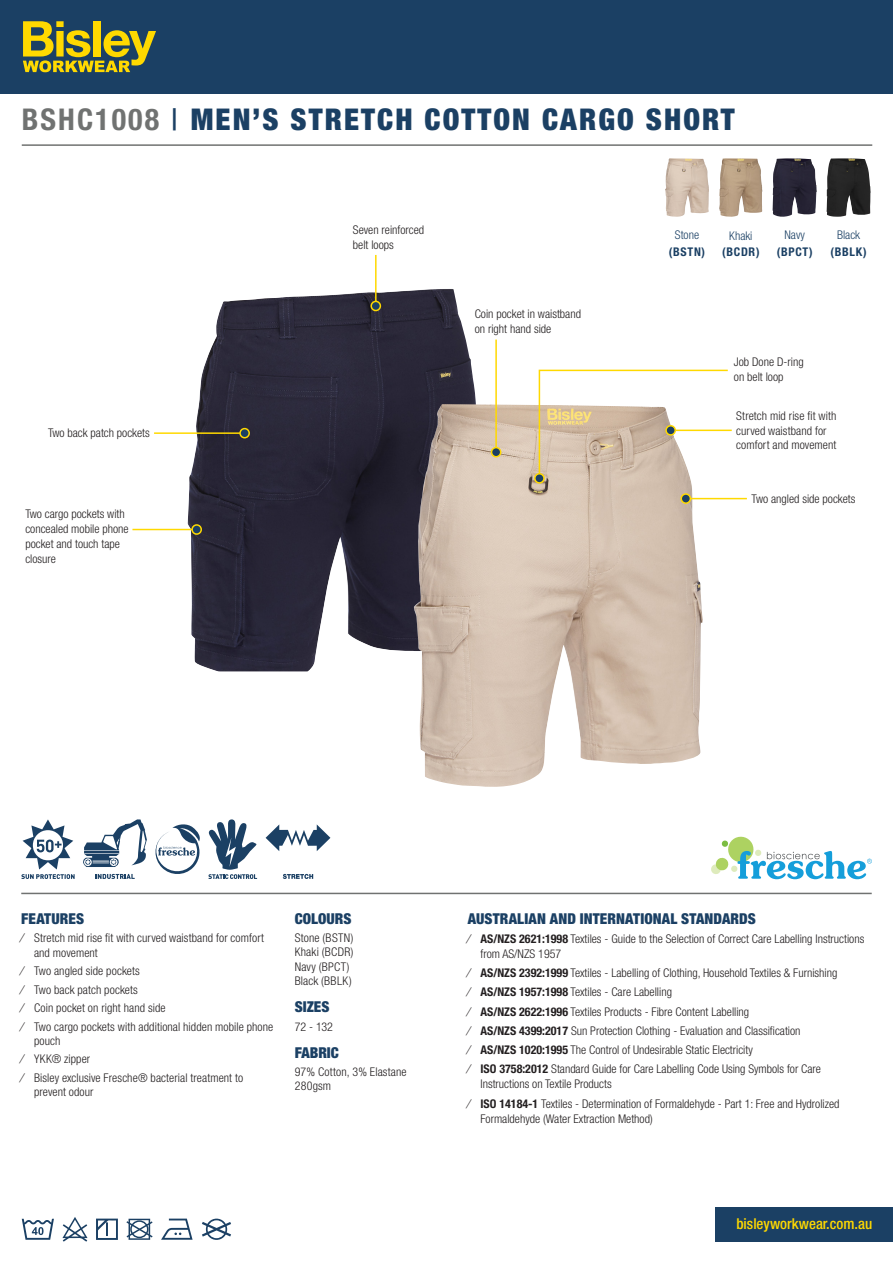
<style>
.page{position:relative;width:893px;height:1263px;background:#fff}
.page>*{position:absolute;margin:0;border:0;box-sizing:border-box;transform-origin:0 0}
.t1{font:900 condensed 30px "Helvetica Neue LT Std";letter-spacing:.07em;color:#1b4064}
.Descriptor{font:900 condensed 15px "Helvetica Neue LT Std";letter-spacing:.005em;color:#1b4064}
.t2{font:500 condensed 15px "Helvetica Neue LT Std";color:#ffd900}
.Chris_-_Dot_points{font:300 condensed 12px/15px "Helvetica Neue LT Std";color:#231f20}
.Chris_-_Colours_Size{font:300 condensed 12px "Helvetica Neue LT Std";letter-spacing:.015em;color:#231f20}
.t3{font:700 condensed 12px "Helvetica Neue LT Std";letter-spacing:.06em;color:#1b4064}
.t4{font:300 condensed 12px "Helvetica Neue LT Std";color:#1b4064}
.s1{font-weight:700;color:#707271}
.s2{font-weight:500}
.s3{font-weight:700}
</style>
<div class="page">
<img style="left:188px;top:289px;width:288px;height:382px">
<img style="left:413px;top:404px;width:290px;height:383px">
<hr style="left:684px;top:498px;width:63px;height:1px;background:#ffd900">
<div style="left:681px;top:494px;width:9px;height:9px;background:#1b4064;border-radius:50%"></div>
<div style="left:680px;top:493px;width:11px;height:11px;border:2px solid #ffd900;border-radius:50%"></div>
<hr style="left:132px;top:529px;width:66px;height:1px;background:#ffd900">
<div style="left:192px;top:525px;width:9px;height:9px;background:#1b4064;border-radius:50%"></div>
<div style="left:191px;top:524px;width:11px;height:11px;border:2px solid #ffd900;border-radius:50%"></div>
<hr style="left:154px;top:432px;width:92px;height:2px;background:#ffd900">
<div style="left:240px;top:429px;width:9px;height:9px;background:#1b4064;border-radius:50%"></div>
<div style="left:239px;top:428px;width:11px;height:10px;border:2px solid #ffd900;border-radius:50%"></div>
<hr style="left:375px;top:255px;width:2px;height:52px;background:#ffd900">
<div style="left:371px;top:301px;width:9px;height:9px;background:#1b4064;border-radius:50%"></div>
<div style="left:370px;top:301px;width:11px;height:10px;border:2px solid #ffd900;border-radius:50%"></div>
<svg style="left:538px;top:369px;width:191px;height:112px"></svg>
<div style="left:535px;top:474px;width:9px;height:9px;background:#1b4064;border-radius:50%"></div>
<div style="left:534px;top:473px;width:11px;height:11px;border:2px solid #ffd900;border-radius:50%"></div>
<hr style="left:495px;top:340px;width:2px;height:114px;background:#ffd900">
<div style="left:492px;top:448px;width:9px;height:9px;background:#1b4064;border-radius:50%"></div>
<div style="left:491px;top:447px;width:10px;height:10px;border:2px solid #ffd900;border-radius:50%"></div>
<hr style="left:21px;top:893px;width:851px;height:1px;background:#707271">
<svg style="left:711px;top:836px;width:161px;height:43px"></svg>
<div style="left:715px;top:1207px;width:178px;height:34px;background:#1b4064"></div>
<div style="left:0;top:0;width:893px;height:94px;background:#1b4064"></div>
<svg style="left:23px;top:21px;width:133px;height:51px"></svg>
<hr style="left:22px;top:144px;width:850px;height:2px;background:#707271">
<svg style="left:283px;top:874px;width:30px;height:5px"></svg>
<svg style="left:266px;top:824px;width:64px;height:27px"></svg>
<svg style="left:95px;top:874px;width:40px;height:5px"></svg>
<svg style="left:83px;top:819px;width:64px;height:48px"></svg>
<svg style="left:21px;top:819px;width:54px;height:60px"></svg>
<svg style="left:208px;top:819px;width:49px;height:60px"></svg>
<svg style="left:155px;top:824px;width:45px;height:50px"></svg>
<svg style="left:202px;top:1218px;width:29px;height:22px"></svg>
<svg style="left:126px;top:1219px;width:27px;height:21px"></svg>
<svg style="left:62px;top:1217px;width:26px;height:25px"></svg>
<svg style="left:96px;top:1218px;width:22px;height:22px"></svg>
<svg style="left:22px;top:1219px;width:32px;height:21px"></svg>
<svg style="left:161px;top:1218px;width:32px;height:22px"></svg>
<img style="left:665px;top:158px;width:44px;height:59px">
<img style="left:719px;top:158px;width:43px;height:59px">
<img style="left:772px;top:158px;width:45px;height:59px">
<img style="left:826px;top:158px;width:45px;height:59px">
<hr style="left:669px;top:430px;width:63px;height:1px;background:#ffd900">
<div style="left:666px;top:426px;width:9px;height:9px;background:#1b4064;border-radius:50%"></div>
<div style="left:665px;top:425px;width:11px;height:11px;border:2px solid #ffd900;border-radius:50%"></div>
<p class="t1" style="left:22px;top:101px;width:714px"><span class="s1">BSHC1008</span> <span class="s2">|</span> MEN’S STRETCH COTTON CARGO SHORT</p>
<p class="Chris_-_Dot_points" style="left:353px;top:223px;width:73px">Seven reinforced belt loops</p>
<p class="Chris_-_Dot_points" style="left:475px;top:306px;width:108px">Coin pocket in waistband on right hand side</p>
<p class="t4" style="left:675px;top:228px;width:26px">Stone</p>
<p class="t3" style="left:669px;top:244px;width:38px">(BSTN)</p>
<p class="t4" style="left:729px;top:229px;width:25px">Khaki</p>
<p class="t3" style="left:722px;top:245px;width:39px">(BCDR)</p>
<p class="t4" style="left:784px;top:228px;width:22px">Navy</p>
<p class="t3" style="left:777px;top:244px;width:37px">(BPCT)</p>
<p class="t4" style="left:837px;top:228px;width:25px">Black</p>
<p class="t3" style="left:830px;top:244px;width:38px">(BBLK)</p>
<p class="Chris_-_Dot_points" style="left:734px;top:354px;width:71px">Job Done D-ring on belt loop</p>
<p class="Chris_-_Dot_points" style="left:48px;top:425px;width:103px">Two back patch pockets</p>
<p class="Chris_-_Dot_points" style="left:25px;top:506px;width:105px">Two cargo pockets with concealed mobile phone pocket and touch tape closure</p>
<p class="Chris_-_Dot_points" style="left:736px;top:409px;width:102px;line-height:14.2px">Stretch mid rise fit with curved waistband for comfort and movement</p>
<p class="Chris_-_Dot_points" style="left:752px;top:491px;width:105px">Two angled side pockets</p>
<p class="Descriptor" style="left:21px;top:909px;width:64px">FEATURES</p>
<p class="Chris_-_Dot_points" style="left:34px;top:931px;width:232px;line-height:14.2px;text-indent:-13px">⁄ Stretch mid rise fit with curved waistband for comfort and movement</p>
<p class="Chris_-_Dot_points" style="left:21px;top:963px;width:120px">⁄ Two angled side pockets</p>
<p class="Chris_-_Dot_points" style="left:21px;top:982px;width:118px">⁄ Two back patch pockets</p>
<p class="Chris_-_Dot_points" style="left:21px;top:1000px;width:146px">⁄ Coin pocket on right hand side</p>
<p class="Chris_-_Dot_points" style="left:34px;top:1019px;width:241px;line-height:14.2px;text-indent:-13px">⁄ Two cargo pockets with additional hidden mobile phone pouch</p>
<p class="Chris_-_Dot_points" style="left:21px;top:1051px;width:70px">⁄ YKK® zipper</p>
<p class="Chris_-_Dot_points" style="left:34px;top:1070px;width:211px;line-height:14.2px;text-indent:-13px">⁄ Bisley exclusive Fresche® bacterial treatment to prevent odour</p>
<p class="Descriptor" style="left:295px;top:909px;width:58px">COLOURS</p>
<p class="Chris_-_Colours_Size" style="left:295px;top:931px;width:60px">Stone (BSTN)</p>
<p class="Chris_-_Colours_Size" style="left:295px;top:945px;width:60px">Khaki (BCDR)</p>
<p class="Chris_-_Colours_Size" style="left:295px;top:959px;width:56px">Navy (BPCT)</p>
<p class="Chris_-_Colours_Size" style="left:295px;top:974px;width:58px">Black (BBLK)</p>
<p class="Descriptor" style="left:295px;top:997px;width:36px">SIZES</p>
<p class="Chris_-_Colours_Size" style="left:295px;top:1019px;width:40px">72 - 132</p>
<p class="Descriptor" style="left:295px;top:1043px;width:46px">FABRIC</p>
<p class="Chris_-_Colours_Size" style="left:295px;top:1065px;width:113px">97% Cotton, 3% Elastane</p>
<p class="Chris_-_Colours_Size" style="left:295px;top:1079px;width:38px">280gsm</p>
<p class="Descriptor" style="left:468px;top:909px;width:290px">AUSTRALIAN AND INTERNATIONAL STANDARDS</p>
<p class="Chris_-_Dot_points" style="left:480px;top:931px;width:385px;text-indent:-13px">⁄ <span class="s3">AS/NZS 2621:1998</span> Textiles - Guide to the Selection of Correct Care Labelling Instructions from AS/NZS 1957</p>
<p class="Chris_-_Dot_points" style="left:468px;top:965px;width:371px">⁄ <span class="s3">AS/NZS 2392:1999</span> Textiles - Labelling of Clothing, Household Textiles &amp; Furnishing</p>
<p class="Chris_-_Dot_points" style="left:468px;top:984px;width:206px">⁄ <span class="s3">AS/NZS 1957:1998</span> Textiles - Care Labelling</p>
<p class="Chris_-_Dot_points" style="left:468px;top:1004px;width:283px">⁄ <span class="s3">AS/NZS 2622:1996</span> Textiles Products - Fibre Content Labelling</p>
<p class="Chris_-_Dot_points" style="left:468px;top:1023px;width:334px">⁄ <span class="s3">AS/NZS 4399:2017</span> Sun Protection Clothing - Evaluation and Classification</p>
<p class="Chris_-_Dot_points" style="left:468px;top:1042px;width:287px">⁄ <span class="s3">AS/NZS 1020:1995</span> The Control of Undesirable Static Electricity</p>
<p class="Chris_-_Dot_points" style="left:480px;top:1061px;width:342px;text-indent:-13px">⁄ <span class="s3">ISO 3758:2012</span> Standard Guide for Care Labelling Code Using Symbols for Care<br>Instructions on Textile Products</p>
<p class="Chris_-_Dot_points" style="left:480px;top:1096px;width:360px;text-indent:-13px">⁄ <span class="s3">ISO 14184-1</span> Textiles - Determination of Formaldehyde - Part 1: Free and Hydrolized<br>Formaldehyde (Water Extraction Method)</p>
<p class="t2" style="left:736px;top:1214px;width:137px">bisleyworkwear.com.au</p>
</div>
